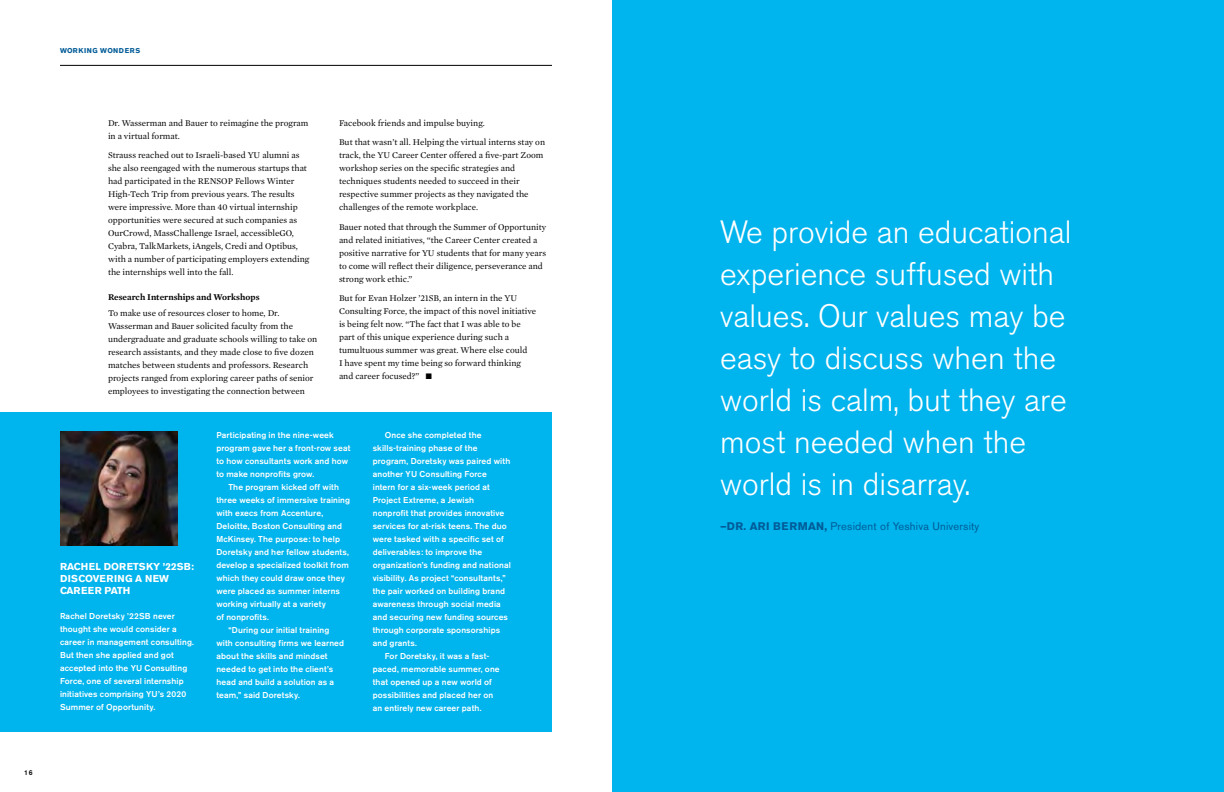
<style>
.page{position:relative;width:1224px;height:792px;background:#fff}
.page>*{position:absolute;margin:0;border:0;box-sizing:border-box;transform-origin:0 0}
.t1{font:300 32px/42px "Akzidenz Grotesk BE";color:#fff}
.t2{font:11px "Akzidenz Grotesk BE";letter-spacing:.02em;color:#005b97}
.t3{font:700 10px/12px "Akzidenz Grotesk BE";color:#fff}
.t4{font:9px/13px "Mercury Text G1";color:#000}
.t5{font:600 9px "Mercury Text G1";color:#000}
.t6{font:500 8.5px/13px "Akzidenz Grotesk BE";letter-spacing:.015em;color:#fff}
.t7{font:700 7px "Akzidenz Grotesk BE";letter-spacing:.08em;color:#005b97}
.t8{font:500 7px "Akzidenz Grotesk BE";color:#000}
.s1{font-family:"Mercury Numeric G1"}
.s2{font-weight:700}
</style>
<div class="page">
<div style="left:0;top:412px;width:552px;height:320px;background:#00b4ed"></div>
<hr style="left:60px;top:65px;width:492px;height:1px;background:#000">
<img style="left:60px;top:431px;width:117px;height:115px">
<div style="left:612px;top:0;width:612px;height:792px;background:#00b4ed"></div>
<p class="t8" style="left:24px;top:768px;width:10px">16</p>
<p class="t7" style="left:60px;top:47px;width:82px">WORKING WONDERS</p>
<p class="t4" style="left:108px;top:116px;width:202px">Dr. Wasserman and Bauer to reimagine the program in a virtual format.</p>
<p class="t4" style="left:108px;top:149px;width:203px">Strauss reached out to Israeli-based YU alumni as she also reengaged with the numerous startups that had participated in the RENSOP Fellows Winter High-Tech Trip from previous years. The results were impressive. More than 40 virtual internship opportunities were secured at such companies as OurCrowd, MassChallenge Israel, accessibleGO, Cyabra, TalkMarkets, iAngels, Credi and Optibus, with a number of participating employers extending the internships well into the fall.</p>
<p class="t5" style="left:108px;top:292px;width:153px">Research Internships and Workshops</p>
<p class="t4" style="left:108px;top:307px;width:211px">To make use of resources closer to home, Dr.<br>Wasserman and Bauer solicited faculty from the undergraduate and graduate schools willing to take on research assistants, and they made close to five dozen matches between students and professors. Research projects ranged from exploring career paths of senior employees to investigating the connection between</p>
<p class="t4" style="left:339px;top:113px;width:208px;line-height:19.5px">Facebook friends and impulse buying.<br>But that wasn’t all. Helping the virtual interns stay on</p>
<p class="t4" style="left:339px;top:149px;width:206px">track, the YU Career Center offered a five-part Zoom workshop series on the specific strategies and techniques students needed to succeed in their respective summer projects as they navigated the challenges of the remote workplace.</p>
<p class="t4" style="left:339px;top:220px;width:209px">Bauer noted that through the Summer of Opportunity and related initiatives, “the Career Center created a positive narrative for YU students that for many years to come will reflect their diligence, perseverance and strong work ethic.”</p>
<p class="t4" style="left:339px;top:292px;width:199px">But for Evan Holzer ’21SB, an intern in the YU Consulting Force, the impact of this novel initiative is being felt now. “The fact that I was able to be part of this unique experience during such a tumultuous summer was great. Where else could<br>I have spent my time being so forward thinking and career focused?” <span class="s1">s</span></p>
<p class="t3" style="left:60px;top:561px;width:135px">RACHEL DORETSKY ’22SB:<br>DISCOVERING A NEW<br>CAREER PATH</p>
<p class="t6" style="left:60px;top:609px;width:135px">Rachel Doretsky ’22SB never thought she would consider a career in management consulting.<br>But then she applied and got accepted into the YU Consulting<br>Force, one of several internship initiatives comprising YU’s 2020<br>Summer of Opportunity.</p>
<p class="t6" style="left:216px;top:428px;width:136px">Participating in the nine-week program gave her a front-row seat to how consultants work and how to make nonprofits grow.</p>
<p class="t6" style="left:228px;top:480px;width:112px">The program kicked off with</p>
<p class="t6" style="left:216px;top:493px;width:135px">three weeks of immersive training</p>
<p class="t6" style="left:216px;top:506px;width:108px">with execs from Accenture,</p>
<p class="t6" style="left:216px;top:519px;width:127px">Deloitte, Boston Consulting and</p>
<p class="t6" style="left:216px;top:532px;width:125px">McKinsey. The purpose: to help</p>
<p class="t6" style="left:216px;top:545px;width:134px">Doretsky and her fellow students,</p>
<p class="t6" style="left:216px;top:558px;width:134px">develop a specialized toolkit from</p>
<p class="t6" style="left:216px;top:571px;width:130px">which they could draw once they</p>
<p class="t6" style="left:216px;top:584px;width:125px">were placed as summer interns</p>
<p class="t6" style="left:216px;top:597px;width:111px">working virtually at a variety</p>
<p class="t6" style="left:216px;top:610px;width:54px">of nonprofits.</p>
<p class="t6" style="left:228px;top:623px;width:103px">“During our initial training</p>
<p class="t6" style="left:216px;top:636px;width:129px">with consulting firms we learned</p>
<p class="t6" style="left:216px;top:649px;width:113px">about the skills and mindset</p>
<p class="t6" style="left:216px;top:662px;width:118px">needed to get into the client’s</p>
<p class="t6" style="left:216px;top:675px;width:119px">head and build a solution as a</p>
<p class="t6" style="left:216px;top:688px;width:85px">team,” said Doretsky.</p>
<p class="t6" style="left:385px;top:428px;width:98px">Once she completed the</p>
<p class="t6" style="left:373px;top:441px;width:106px">skills-training phase of the</p>
<p class="t6" style="left:373px;top:454px;width:139px">program, Doretsky was paired with</p>
<p class="t6" style="left:373px;top:467px;width:116px">another YU Consulting Force</p>
<p class="t6" style="left:373px;top:480px;width:119px">intern for a six-week period at</p>
<p class="t6" style="left:373px;top:493px;width:103px">Project Extreme, a Jewish</p>
<p class="t6" style="left:373px;top:506px;width:133px">nonprofit that provides innovative</p>
<p class="t6" style="left:373px;top:519px;width:135px">services for at-risk teens. The duo</p>
<p class="t6" style="left:373px;top:532px;width:133px">were tasked with a specific set of</p>
<p class="t6" style="left:373px;top:545px;width:111px">deliverables: to improve the</p>
<p class="t6" style="left:373px;top:558px;width:140px">organization’s funding and national</p>
<p class="t6" style="left:373px;top:571px;width:134px">visibility. As project “consultants,”</p>
<p class="t6" style="left:373px;top:584px;width:134px">the pair worked on building brand</p>
<p class="t6" style="left:373px;top:597px;width:130px">awareness through social media</p>
<p class="t6" style="left:373px;top:610px;width:137px">and securing new funding sources</p>
<p class="t6" style="left:373px;top:623px;width:129px">through corporate sponsorships</p>
<p class="t6" style="left:373px;top:636px;width:46px">and grants.</p>
<p class="t6" style="left:385px;top:649px;width:106px">For Doretsky, it was a fast-</p>
<p class="t6" style="left:373px;top:662px;width:128px">paced, memorable summer, one</p>
<p class="t6" style="left:373px;top:675px;width:121px">that opened up a new world of</p>
<p class="t6" style="left:373px;top:688px;width:122px">possibilities and placed her on</p>
<p class="t6" style="left:373px;top:701px;width:110px">an entirely new career path.</p>
<h1 class="t1" style="left:720px;top:212px;width:353px">We provide an educational experience suffused with values. Our values may be easy to discuss when the world is calm, but they are most needed when the world is in disarray.</h1>
<p class="t2" style="left:720px;top:520px;width:261px"><span class="s2">—DR. ARI BERMAN,</span> President of Yeshiva University</p>
</div>
